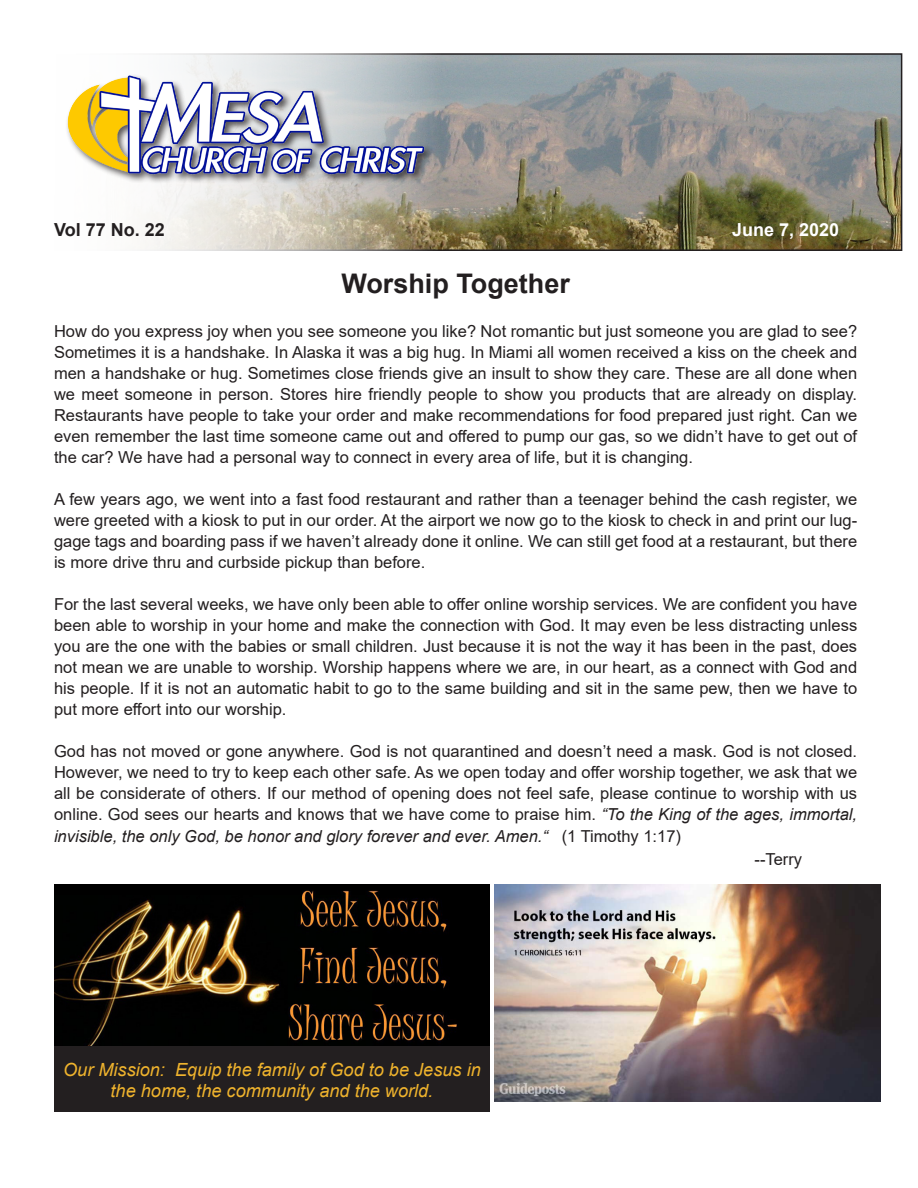
<style>
.page{position:relative;width:918px;height:1188px;background:#fff}
.page>*{position:absolute;margin:0;border:0;box-sizing:border-box;transform-origin:0 0}
.t1{font:700 27px "Arial";color:#231f20}
.t2{font:italic 18.15px/21.8px "Arial";color:#efb32d;text-align:center}
.t3{font:700 18px "Arial";color:#231f20}
.t4{font:700 18px "Arial";color:#fff}
.t5{font:16.5px/21px "Arial";color:#231f20;text-align:justify}
.t6{font:italic 16.5px "Arial";color:#231f20}
.s1{font-style:italic}
.s2{font-style:normal}
</style>
<div class="page">
<img style="left:140px;top:56px;width:759px;height:192px">
<div style="left:16px;top:53px;width:886px;height:198px;border:2px solid #231f20"></div>
<div style="left:65px;top:74px;width:370px;height:111px;background:#231f20;opacity:.75"></div>
<img style="left:65px;top:65px;width:392px;height:117px">
<img style="left:54px;top:884px;width:436px;height:162px">
<div style="left:54px;top:1046px;width:436px;height:66px;background:#231f20"></div>
<img style="left:494px;top:884px;width:386px;height:217px">
<p class="t3" style="left:54px;top:217px;width:112px">Vol 77 No. 22</p>
<p class="t4" style="left:732px;top:217px;width:109px">June 7, 2020</p>
<p class="t1" style="left:341px;top:264px;width:230px">Worship Together</p>
<p class="t5" style="left:54px;top:320px;width:805px">How do you express joy when you see someone you like? Not romantic but just someone you are glad to see?<br>Sometimes it is a handshake. In Alaska it was a big hug. In Miami all women received a kiss on the cheek and men a handshake or hug. Sometimes close friends give an insult to show they care. These are all done when we meet someone in person. Stores hire friendly people to show you products that are already on display.<br>Restaurants have people to take your order and make recommendations for food prepared just right. Can we even remember the last time someone came out and offered to pump our gas, so we didn’t have to get out of the car? We have had a personal way to connect in every area of life, but it is changing.</p>
<p class="t5" style="left:54px;top:488px;width:805px">A few years ago, we went into a fast food restaurant and rather than a teenager behind the cash register, we were greeted with a kiosk to put in our order. At the airport we now go to the kiosk to check in and print our lug&shy;gage tags and boarding pass if we haven’t already done it online. We can still get food at a restaurant, but there is more drive thru and curbside pickup than before.</p>
<p class="t5" style="left:54px;top:593px;width:805px">For the last several weeks, we have only been able to offer online worship services. We are confident you have been able to worship in your home and make the connection with God. It may even be less distracting unless you are the one with the babies or small children. Just because it is not the way it has been in the past, does not mean we are unable to worship. Worship happens where we are, in our heart, as a connect with God and his people. If it is not an automatic habit to go to the same building and sit in the same pew, then we have to put more effort into our worship.</p>
<p class="t5" style="left:54px;top:740px;width:805px">God has not moved or gone anywhere. God is not quarantined and doesn’t need a mask. God is not closed.<br>However, we need to try to keep each other safe. As we open today and offer worship together, we ask that we all be considerate of others. If our method of opening does not feel safe, please continue to worship with us online. God sees our hearts and knows that we have come to praise him. <span class="s1">“To the King of the ages, immortal,</span></p>
<p class="t6" style="left:54px;top:826px;width:629px">invisible, the only God, be honor and glory forever and ever. Amen.“ <span class="s2">(1 Timothy 1:17)</span></p>
<p class="t5" style="left:755px;top:848px;width:49px">--Terry</p>
<p class="t2" style="left:63px;top:1059px;width:419px">Our Mission: Equip the family of God to be Jesus in the home, the community and the world.</p>
</div>
